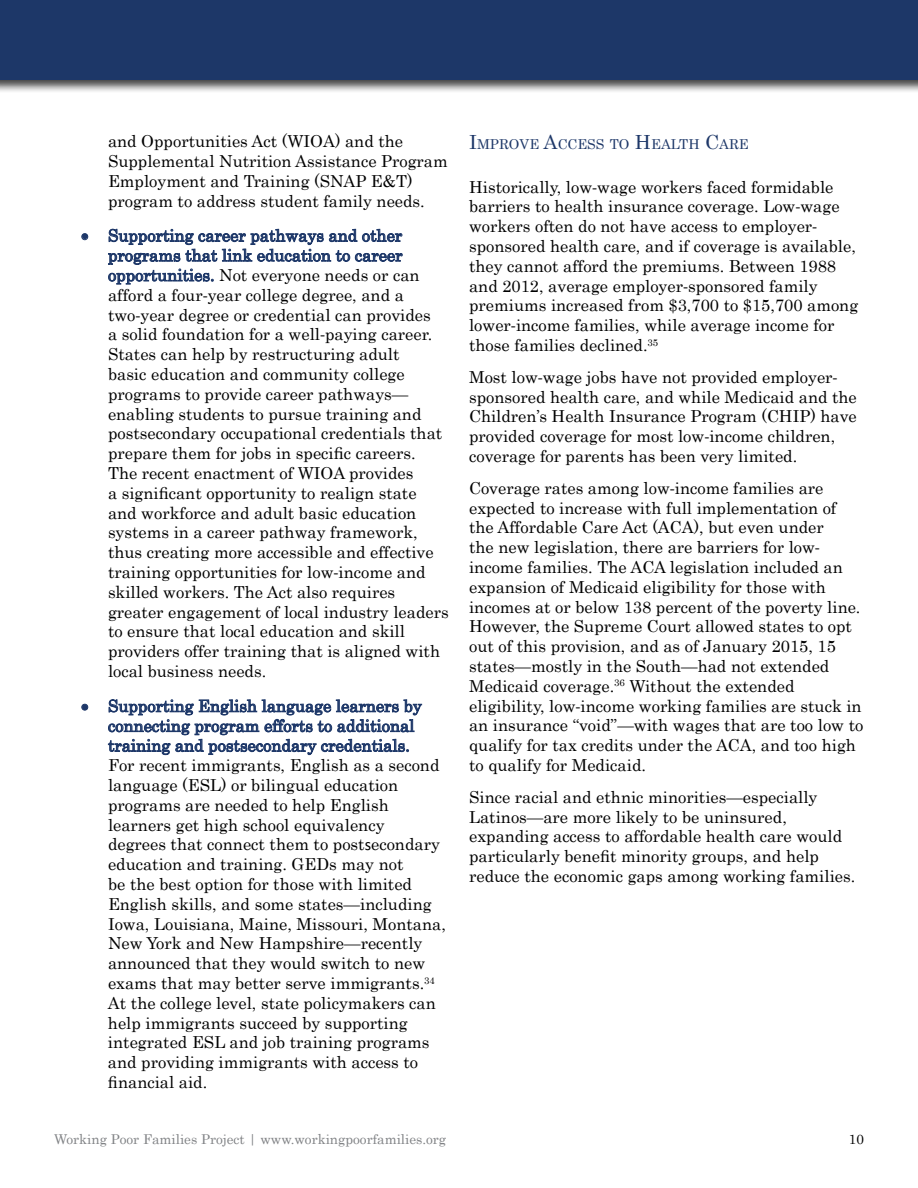
<style>
.page{position:relative;width:918px;height:1188px;background:#fff}
.page>*{position:absolute;margin:0;border:0;box-sizing:border-box;transform-origin:0 0}
.t1{font:16.5px/19.8px "Century";color:#000}
.t2{font:16.5px/19.8px "Century";color:#1d3768}
.t3{font:13.65px "Century";color:#1d3768}
.t4{font:13.5px "Century";color:#808285}
.t5{font:13.5px "Century";color:#000}
.s1{color:#1d3768}
.s2{font-family:"Calibri"}
.s3{font-size:19.5px}
</style>
<div class="page">
<div style="left:0;top:0;width:918px;height:93px;background:#000;opacity:.75"></div>
<div style="left:0;top:0;width:918px;height:80px;background:#1d3768"></div>
<svg style="left:108px;top:229px;width:294px;height:55px"></svg>
<svg style="left:108px;top:700px;width:314px;height:55px"></svg>
<svg style="left:82px;top:234px;width:7px;height:7px"></svg>
<svg style="left:82px;top:704px;width:7px;height:7px"></svg>
<p class="t1" style="left:108px;top:130px;width:341px">and Opportunities Act (WIOA) and the Supplemental Nutrition Assistance Program Employment and Training (SNAP E&amp;T) program to address student family needs.</p>
<p class="t1" style="left:108px;top:224px;width:342px;text-indent:-27px"><span class="s1">• Supporting career pathways and other programs that link education to career opportunities.</span> Not everyone needs or can afford a four<span class="s2">-</span>year college degree, and a two<span class="s2">-</span>year degree or credential can provides<br>a solid foundation for a well<span class="s2">-</span>paying career.<br>States can help by restructuring adult<br>basic education and community college programs to provide career pathways— enabling students to pursue training and postsecondary occupational credentials that prepare them for jobs in specific careers.<br>The recent enactment of WIOA provides<br>a significant opportunity to realign state and workforce and adult basic education systems in a career pathway framework, thus creating more accessible and effective training opportunities for low<span class="s2">-</span>income and skilled workers. The Act also requires greater engagement of local industry leaders to ensure that local education and skill providers offer training that is aligned with local business needs.</p>
<p class="t2" style="left:108px;top:695px;width:315px;text-indent:-27px">• Supporting English language learners by connecting program efforts to additional training and postsecondary credentials.</p>
<p class="t1" style="left:108px;top:754px;width:340px">For recent immigrants, English as a second language (ESL) or bilingual education programs are needed to help English learners get high school equivalency degrees that connect them to post<span class="s2">s</span>econdary education and training. GEDs may not<br>be the best option for those with limited English skills, and some states—including Iowa, Louisiana, Maine, Missouri, Montana, New York and New Hampshire—recently announced that they would switch to new exams that may better serve immigrants.<sup>34<br></sup>At the college level, state policymakers can help immigrants succeed by supporting integrated ESL and job training programs and providing immigrants with access to financial aid.</p>
<p class="t3" style="left:469px;top:133px;width:281px"><span class="s3">I</span>MPROVE <span class="s3">A</span>CCESS TO <span class="s3">H</span>EALTH <span class="s3">C</span>ARE</p>
<p class="t1" style="left:469px;top:175px;width:391px">Historically, low<span class="s2">-</span>wage workers faced formidable barriers to health insurance coverage. Low<span class="s2">-</span>wage workers often do not have access to employer&shy;sponsored health care, and if coverage is available, they cannot afford the premiums. Between 1988 and 2012, average employer<span class="s2">-</span>sponsored family premiums increased from $3,700 to $15,700 among lower<span class="s2">-</span>income families, while average income for those families declined.<sup>35</sup></p>
<p class="t1" style="left:469px;top:366px;width:389px">Most low<span class="s2">-</span>wage jobs have not provided employer&shy;sponsored health care, and while Medicaid and the Children’s Health Insurance Program (CHIP) have provided coverage for most low<span class="s2">-</span>income children, coverage for parents has been very limited.</p>
<p class="t1" style="left:469px;top:477px;width:396px">Coverage rates among low<span class="s2">-</span>income families are expected to increase with full implementation of the Affordable Care Act (ACA), but even under<br>the new legislation, there are barriers for low&shy;income families. The ACA legislation included an expansion of Medicaid eligibility for those with incomes at or below 138 percent of the poverty line.<br>However, the Supreme Court allowed states to opt out of this provision, and as of January 2015, 15 states—mostly in the South—had not extended Medicaid coverage.<sup>36</sup> Without the extended eligibility, low<span class="s2">-</span>income working families are stuck in an insurance “void”—with wages that are too low to qualify for tax credits under the ACA, and too high to qualify for Medicaid.</p>
<p class="t1" style="left:469px;top:786px;width:388px">Since racial and ethnic minorities—especially Latinos—are more likely to be uninsured, expanding access to affordable health care would particularly benefit minority groups, and help reduce the economic gaps among working families.</p>
<p class="t4" style="left:54px;top:1128px;width:394px">Working Poor Families Project | www.workingpoorfamilies.org</p>
<p class="t5" style="left:849px;top:1128px;width:17px">10</p>
</div>
